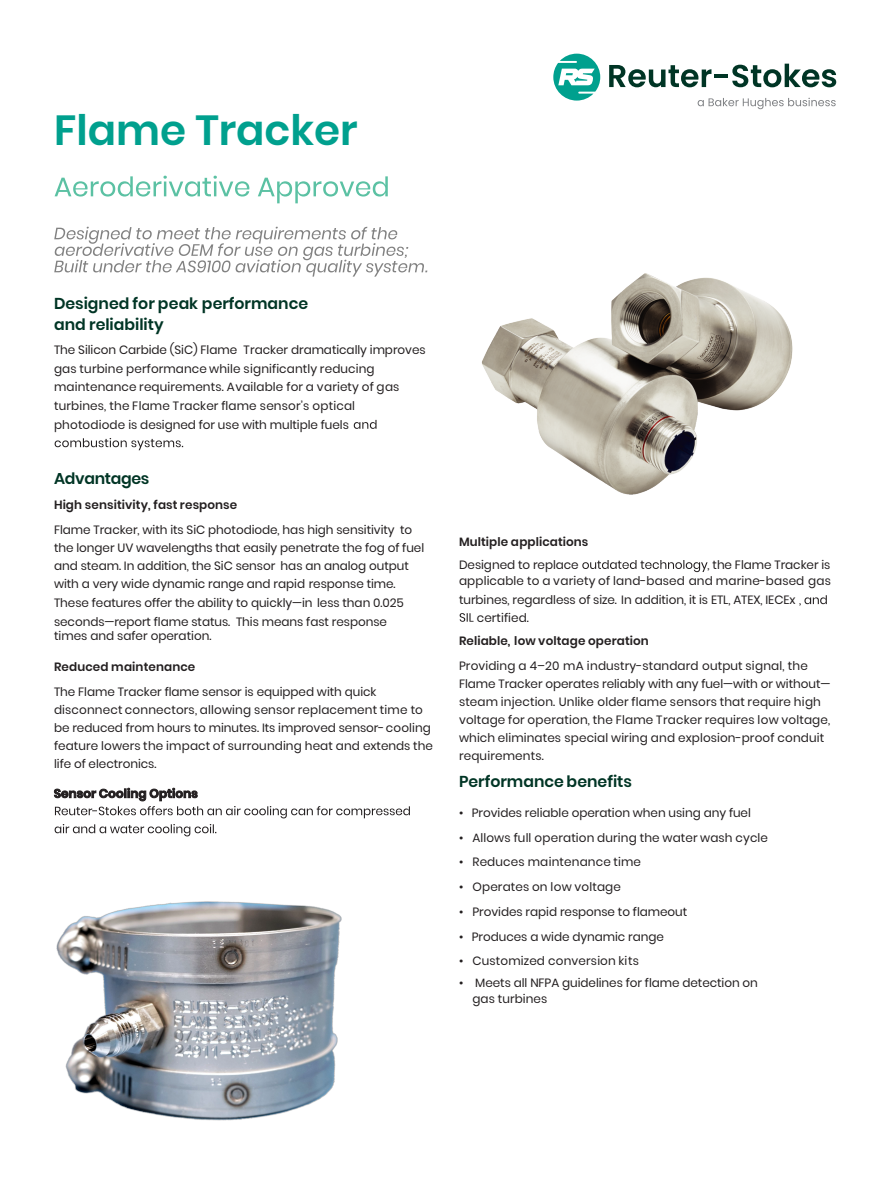
<style>
.page{position:relative;width:891px;height:1188px;background:#fff}
.page>*{position:absolute;margin:0;border:0;box-sizing:border-box;transform-origin:0 0}
.t1{font:600 42px "Poppins";color:#00a08e}
.t2{font:600 15.75px/21px "Poppins";color:#003525}
.t3{font:600 15.75px "Poppins";letter-spacing:-.02em;color:#003525}
.t4{font:12px/18px "Poppins";letter-spacing:-.005em;color:#231f20}
.t5{font:600 12px "Poppins";letter-spacing:.005em;color:#231f20}
</style>
<div class="page">
<svg style="left:55px;top:176px;width:333px;height:27px"></svg>
<svg style="left:54px;top:227px;width:373px;height:50px"></svg>
<svg style="left:354px;top:420px;width:23px;height:9px"></svg>
<svg style="left:55px;top:438px;width:128px;height:12px"></svg>
<svg style="left:54px;top:788px;width:356px;height:30px"></svg>
<svg style="left:55px;top:824px;width:161px;height:12px"></svg>
<svg style="left:582px;top:560px;width:126px;height:12px"></svg>
<svg style="left:799px;top:595px;width:28px;height:11px"></svg>
<svg style="left:460px;top:613px;width:14px;height:9px"></svg>
<svg style="left:553px;top:54px;width:47px;height:47px"></svg>
<svg style="left:609px;top:65px;width:103px;height:22px"></svg>
<hr style="left:715px;top:74px;width:13px;height:4px;background:#003525">
<svg style="left:732px;top:64px;width:104px;height:23px"></svg>
<svg style="left:698px;top:98px;width:138px;height:11px"></svg>
<img style="left:481px;top:273px;width:312px;height:222px">
<img style="left:56px;top:901px;width:286px;height:220px">
<h1 class="t1" style="left:54px;top:106px;width:305px">Flame Tracker</h1>
<h2 class="t2" style="left:54px;top:293px;width:256px">Designed for peak performance and reliability</h2>
<p class="t4" style="left:54px;top:341px;width:373px;line-height:18.6px">The Silicon Carbide (SiC) Flame Tracker dramatically improves gas turbine performance while significantly reducing maintenance requirements. Available for a variety of gas turbines, the Flame Tracker flame sensor’s optical photodiode is designed for use with multiple fuels</p>
<h2 class="t3" style="left:54px;top:470px;width:97px">Advantages</h2>
<p class="t5" style="left:54px;top:498px;width:185px">High sensitivity, fast response</p>
<p class="t4" style="left:54px;top:521px;width:372px">Flame Tracker, with its SiC photodiode, has high sensitivity to the longer UV wavelengths that easily penetrate the fog of fuel and steam. In addition, the SiC sensor has an analog output with a very wide dynamic range and rapid response time.<br>These features offer the ability to quickly—in less than 0.025 seconds—report flame status. This means fast response</p>
<p class="t4" style="left:54px;top:627px;width:159px">times and safer operation.</p>
<p class="t5" style="left:54px;top:660px;width:143px">Reduced maintenance</p>
<p class="t4" style="left:54px;top:683px;width:380px">The Flame Tracker flame sensor is equipped with quick disconnect connectors, allowing sensor replacement time to be reduced from hours to minutes. Its improved sensor-cooling feature lowers the impact of surrounding heat and extends the life of electronics.</p>
<p class="t5" style="left:459px;top:535px;width:131px">Multiple applications</p>
<p class="t4" style="left:459px;top:556px;width:121px">Designed to replace</p>
<p class="t4" style="left:459px;top:557px;width:373px;line-height:16px;text-align:right">, the Flame Tracker is<br>applicable to a variety of land-based and marine-based gas</p>
<p class="t4" style="left:477px;top:591px;width:320px;line-height:17.5px;text-indent:-18px">turbines, regardless of size. In addition, it is ETL, ATEX, IECEx certified.</p>
<p class="t5" style="left:459px;top:634px;width:191px">Reliable, low voltage operation</p>
<p class="t4" style="left:459px;top:656px;width:373px">Providing a 4–20 mA industry-standard output signal, the Flame Tracker operates reliably with any fuel—with or without— steam injection. Unlike older flame sensors that require high voltage for operation, the Flame Tracker requires low voltage, which eliminates special wiring and explosion-proof conduit requirements.</p>
<h2 class="t2" style="left:459px;top:771px;width:174px">Performancebenefits</h2>
<p class="t4" style="left:459px;top:804px;width:293px">• Provides reliable operation when using any fuel</p>
<p class="t4" style="left:459px;top:828px;width:311px">• Allows full operation during the water wash cycle</p>
<p class="t4" style="left:459px;top:853px;width:184px">• Reduces maintenance time</p>
<p class="t4" style="left:459px;top:878px;width:163px">• Operates on low voltage</p>
<p class="t4" style="left:459px;top:903px;width:230px">• Provides rapid response to flameout</p>
<p class="t4" style="left:459px;top:928px;width:207px">• Produces a wide dynamic range</p>
<p class="t4" style="left:459px;top:952px;width:181px">• Customized conversion kits</p>
<p class="t4" style="left:473px;top:974px;width:287px;line-height:16.8px;text-indent:-14px">• Meets all NFPA guidelines for flame detection on gas turbines</p>
</div>
